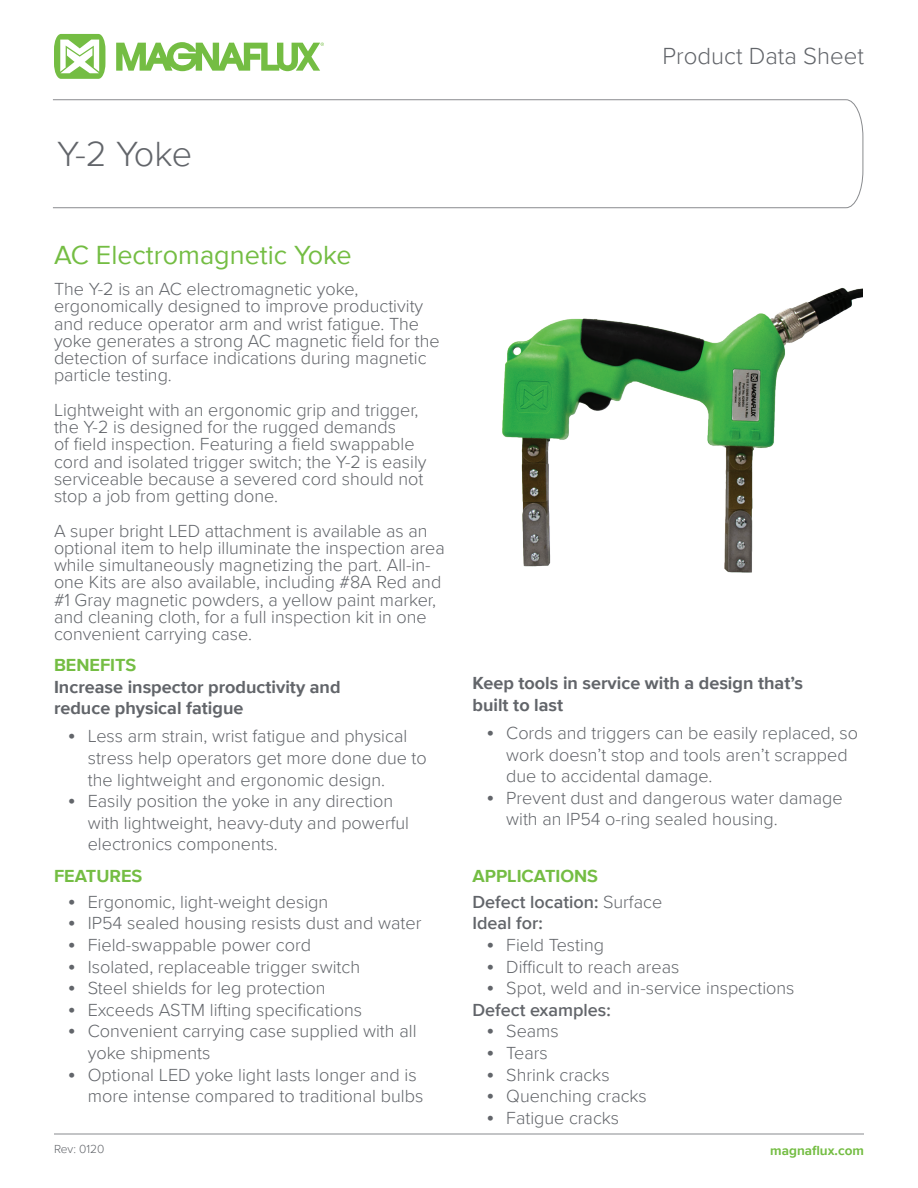
<style>
.page{position:relative;width:918px;height:1188px;background:#fff}
.page>*{position:absolute;margin:0;border:0;box-sizing:border-box;transform-origin:0 0}
.t1{font:300 36px "Proxima Nova";color:#62656a}
.t2{font:27px "Proxima Nova";color:#74bd43}
.t3{font:300 24px "Proxima Nova";color:#62656a}
.t4{font:300 18px/17.2px "Proxima Nova";color:#62656a}
.t5{font:700 18px/20.7px "Proxima Nova";color:#62656a}
.t6{font:600 18px/26px "Proxima Nova";color:#62656a}
.t7{font:700 18px "Proxima Nova";color:#74bd43}
.t8{font:700 13.5px "Proxima Nova";color:#74bd43}
.t9{font:300 12px "Proxima Nova";color:#62656a}
.s1{font-size:24px}
.s2{font-weight:700;color:#74bd43}
.s3{font-weight:300}
.s4{font-weight:600}
</style>
<div class="page">
<svg style="left:53px;top:99px;width:811px;height:109px"></svg>
<svg style="left:116px;top:42px;width:208px;height:29px"></svg>
<svg style="left:54px;top:34px;width:51px;height:45px"></svg>
<hr style="left:54px;top:1134px;width:810px;height:1px;background:#898b8e">
<img style="left:502px;top:287px;width:361px;height:286px">
<h1 class="t1" style="left:57px;top:127px;width:137px">Y-2 Yoke</h1>
<h3 class="t3" style="left:662px;top:39px;width:203px">Product Data Sheet</h3>
<h2 class="t2" style="left:54px;top:235px;width:299px">AC Electromagnetic Yoke</h2>
<p class="t4" style="left:54px;top:279px;width:387px">The Y-2 is an AC electromagnetic yoke, ergonomically designed to improve productivity and reduce operator arm and wrist fatigue. The yoke generates a strong AC magnetic field for the detection of surface indications during magnetic particle testing.</p>
<p class="t4" style="left:54px;top:400px;width:374px">Lightweight with an ergonomic grip and trigger, the Y-2 is designed for the rugged demands<br>of field inspection. Featuring a field swappable cord and isolated trigger switch; the Y-2 is easily serviceable because a severed cord should not stop a job from getting done.</p>
<p class="t4" style="left:54px;top:521px;width:392px">A super bright LED attachment is available as an optional item to help illuminate the inspection area while simultaneously magnetizing the part. All-in&shy;one Kits are also available, including #8A Red and #1 Gray magnetic powders, a yellow paint marker, and cleaning cloth, for a full inspection kit in one convenient carrying case.</p>
<p class="t7" style="left:54px;top:652px;width:84px">BENEFITS</p>
<p class="t5" style="left:54px;top:677px;width:288px">Increase inspector productivity and reduce physical fatigue</p>
<p class="t4" style="left:88px;top:725px;width:341px;line-height:21.6px;text-indent:-20px"><span class="s1">•</span> Less arm strain, wrist fatigue and physical stress help operators get more done due to the lightweight and ergonomic design.</p>
<p class="t4" style="left:88px;top:789px;width:323px;line-height:21.6px;text-indent:-20px"><span class="s1">•</span> Easily position the yoke in any direction with lightweight, heavy-duty and powerful electronics components.</p>
<p class="t7" style="left:54px;top:862px;width:90px">FEATURES</p>
<p class="t4" style="left:68px;top:892px;width:262px"><span class="s1">•</span> Ergonomic, light-weight design</p>
<p class="t4" style="left:68px;top:914px;width:355px"><span class="s1">•</span> IP54 sealed housing resists dust and water</p>
<p class="t4" style="left:68px;top:935px;width:245px"><span class="s1">•</span> Field-swappable power cord</p>
<p class="t4" style="left:68px;top:957px;width:294px"><span class="s1">•</span> Isolated, replaceable trigger switch</p>
<p class="t4" style="left:68px;top:979px;width:260px"><span class="s1">•</span> Steel shields for leg protection</p>
<p class="t4" style="left:68px;top:1000px;width:296px"><span class="s1">•</span> Exceeds ASTM lifting specifications</p>
<p class="t4" style="left:88px;top:1020px;width:330px;line-height:21.6px;text-indent:-20px"><span class="s1">•</span> Convenient carrying case supplied with all yoke shipments</p>
<p class="t4" style="left:88px;top:1063px;width:337px;line-height:21.6px;text-indent:-20px"><span class="s1">•</span> Optional LED yoke light lasts longer and is more intense compared to traditional bulbs</p>
<p class="t5" style="left:472px;top:672px;width:332px;line-height:21.6px">Keep tools in service with a design that’s built to last</p>
<p class="t4" style="left:506px;top:721px;width:353px;line-height:21.6px;text-indent:-20px"><span class="s1">•</span> Cords and triggers can be easily replaced, so work doesn’t stop and tools aren’t scrapped due to accidental damage.</p>
<p class="t4" style="left:506px;top:786px;width:338px;line-height:21.6px;text-indent:-20px"><span class="s1">•</span> Prevent dust and dangerous water damage with an IP54 o-ring sealed housing.</p>
<p class="t6" style="left:472px;top:862px;width:191px"><span class="s2">APPLICATIONS<br></span>Defect location: <span class="s3">Surface</span></p>
<p class="t6" style="left:472px;top:910px;width:72px">Ideal for:</p>
<p class="t4" style="left:486px;top:935px;width:120px"><span class="s1">•</span> Field Testing</p>
<p class="t4" style="left:486px;top:957px;width:195px"><span class="s1">•</span> Difficult to reach areas</p>
<p class="t4" style="left:472px;top:976px;width:323px;line-height:21.6px;text-indent:14px"><span class="s1">•</span> Spot, weld and in-service inspections<br><span class="s4">Defect examples:</span></p>
<p class="t4" style="left:486px;top:1022px;width:74px"><span class="s1">•</span> Seams</p>
<p class="t4" style="left:486px;top:1043px;width:63px"><span class="s1">•</span> Tears</p>
<p class="t4" style="left:486px;top:1065px;width:125px"><span class="s1">•</span> Shrink cracks</p>
<p class="t4" style="left:486px;top:1087px;width:162px"><span class="s1">•</span> Quenching cracks</p>
<p class="t4" style="left:486px;top:1108px;width:135px"><span class="s1">•</span> Fatigue cracks</p>
<p class="t9" style="left:54px;top:1140px;width:52px">Rev: 0120</p>
<p class="t8" style="left:770px;top:1141px;width:95px">magnaflux.com</p>
</div>
